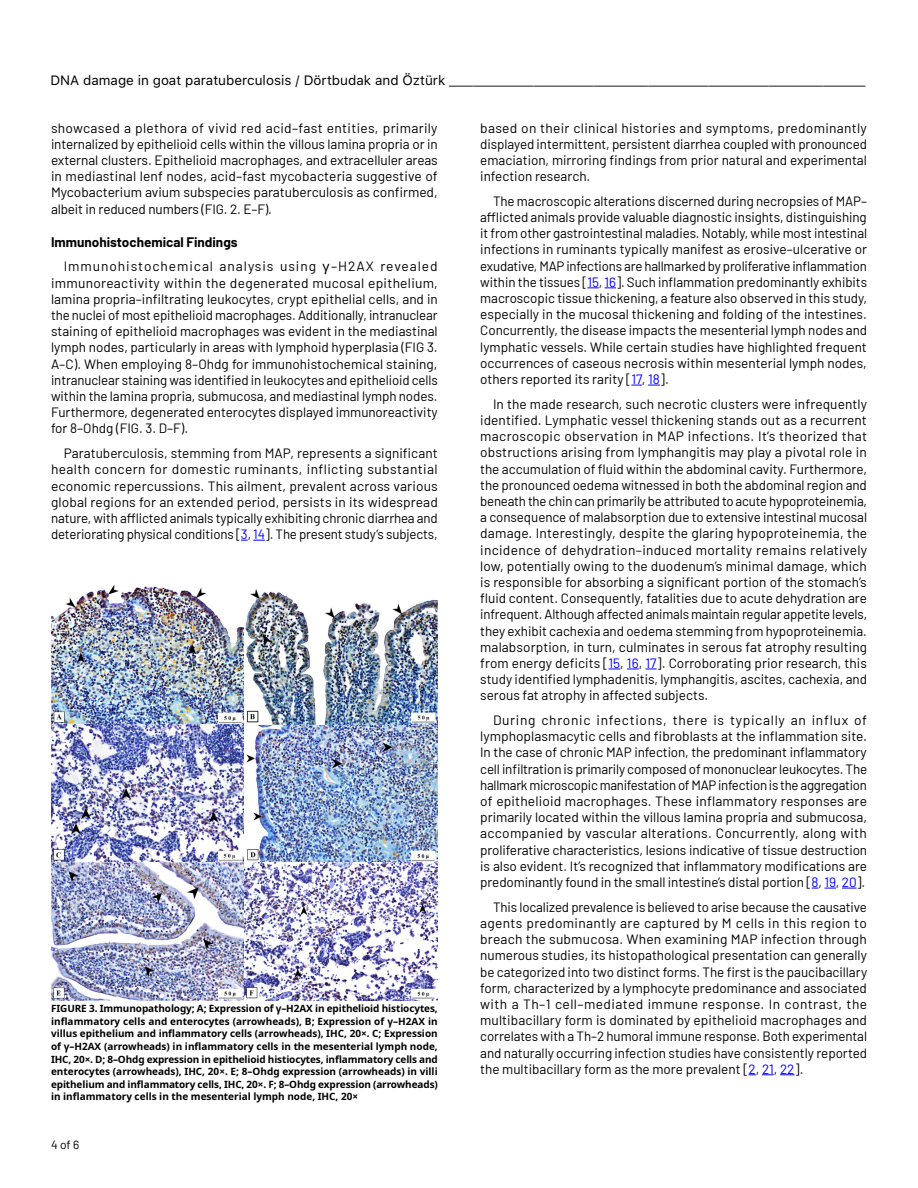
<style>
.page{position:relative;width:918px;height:1188px;background:#fff}
.page>*{position:absolute;margin:0;border:0;box-sizing:border-box;transform-origin:0 0}
.t1{font:13.5px/16.2px "Barlow";color:#000;text-align:justify}
.t2{font:13.5px "SFUI Text";color:#000}
.t3{font:13.5px/24.8px "Barlow";letter-spacing:.07em;color:#000}
.t4{font:12px "Barlow";color:#000}
.t5{font:700 10.05px/12.6px "Noto Sans";color:#000;text-align:justify}
.s1{font-weight:700}
.s2{font-family:"Noto Sans"}
.s3{color:#00f}
</style>
<div class="page">
<img style="left:51px;top:586px;width:387px;height:415px">
<svg style="left:241px;top:540px;width:24px;height:1px"></svg>
<svg style="left:587px;top:288px;width:12px;height:1px"></svg>
<svg style="left:648px;top:385px;width:12px;height:1px"></svg>
<svg style="left:608px;top:669px;width:12px;height:1px"></svg>
<svg style="left:627px;top:669px;width:12px;height:1px"></svg>
<svg style="left:645px;top:669px;width:12px;height:1px"></svg>
<svg style="left:824px;top:888px;width:12px;height:1px"></svg>
<svg style="left:842px;top:888px;width:15px;height:1px"></svg>
<svg style="left:762px;top:1074px;width:12px;height:1px"></svg>
<svg style="left:780px;top:1074px;width:15px;height:1px"></svg>
<p class="t2" style="left:50px;top:71px;width:817px">DNA damage in goat paratuberculosis / Dörtbudak and Öztürk _____________________________________________________________________</p>
<p class="t1" style="left:51px;top:119px;width:388px">showcased a plethora of vivid red acid–fast entities, primarily internalized by epithelioid cells within the villous lamina propria or in external clusters. Epithelioid macrophages, and extracelluler areas in mediastinal lenf nodes, acid–fast mycobacteria suggestive of Mycobacterium avium subspecies paratuberculosis as confirmed, albeit in reduced numbers (FIG. 2. E–F).</p>
<p class="t3" style="left:64px;top:228px;width:375px;text-indent:-13px"><span class="s1">Immunohistochemical Findings<br></span>Immunohistochemical analysis using <span class="s2">γ</span>–H2AX revealed</p>
<p class="t1" style="left:51px;top:274px;width:388px">immunoreactivity within the degenerated mucosal epithelium, lamina propria–infiltrating leukocytes, crypt epithelial cells, and in the nuclei of most epithelioid macrophages. Additionally, intranuclear staining of epithelioid macrophages was evident in the mediastinal lymph nodes, particularly in areas with lymphoid hyperplasia (FIG 3.<br>A–C). When employing 8–Ohdg for immunohistochemical staining, intranuclear staining was identified in leukocytes and epithelioid cells within the lamina propria, submucosa, and mediastinal lymph nodes.<br>Furthermore, degenerated enterocytes displayed immunoreactivity for 8–Ohdg (FIG. 3. D–F).</p>
<p class="t1" style="left:51px;top:444px;width:388px;text-indent:13px">Paratuberculosis, stemming from MAP, represents a significant health concern for domestic ruminants, inflicting substantial economic repercussions. This ailment, prevalent across various global regions for an extended period, persists in its widespread nature, with afflicted animals typically exhibiting chronic diarrhea and deteriorating physical conditions [<span class="s3">3</span>, <span class="s3">14</span>]. The present study’s subjects,</p>
<p class="t5" style="left:51px;top:1002px;width:388px">FIGURE 3. Immunopathology; A; Expression of γ–H2AX in epithelioid histiocytes, inflammatory cells and enterocytes (arrowheads), B; Expression of γ–H2AX in villus epithelium and inflammatory cells (arrowheads), IHC, 20×. C; Expression of γ–H2AX (arrowheads) in inflammatory cells in the mesenterial lymph node, IHC, 20×. D; 8–Ohdg expression in epithelioid histiocytes, inflammatory cells and enterocytes (arrowheads), IHC, 20×. E; 8–Ohdg expression (arrowheads) in villi epithelium and inflammatory cells, IHC, 20×. F; 8–Ohdg expression (arrowheads) in inflammatory cells in the mesenterial lymph node, IHC, 20×</p>
<p class="t4" style="left:51px;top:1136px;width:30px">4 of 6</p>
<p class="t1" style="left:480px;top:119px;width:388px">based on their clinical histories and symptoms, predominantly displayed intermittent, persistent diarrhea coupled with pronounced emaciation, mirroring findings from prior natural and experimental infection research.</p>
<p class="t1" style="left:480px;top:192px;width:388px;text-indent:13px">The macroscopic alterations discerned during necropsies of MAP– afflicted animals provide valuable diagnostic insights, distinguishing it from other gastrointestinal maladies. Notably, while most intestinal infections in ruminants typically manifest as erosive–ulcerative or exudative, MAP infections are hallmarked by proliferative inflammation within the tissues [<span class="s3">15</span>, <span class="s3">16</span>]. Such inflammation predominantly exhibits macroscopic tissue thickening, a feature also observed in this study, especially in the mucosal thickening and folding of the intestines.<br>Concurrently, the disease impacts the mesenterial lymph nodes and lymphatic vessels. While certain studies have highlighted frequent occurrences of caseous necrosis within mesenterial lymph nodes, others reported its rarity [<span class="s3">17</span>, <span class="s3">18</span>].</p>
<p class="t1" style="left:480px;top:395px;width:388px;text-indent:13px">In the made research, such necrotic clusters were infrequently identified. Lymphatic vessel thickening stands out as a recurrent macroscopic observation in MAP infections. It’s theorized that obstructions arising from lymphangitis may play a pivotal role in the accumulation of fluid within the abdominal cavity. Furthermore, the pronounced oedema witnessed in both the abdominal region and beneath the chin can primarily be attributed to acute hypoproteinemia, a consequence of malabsorption due to extensive intestinal mucosal damage. Interestingly, despite the glaring hypoproteinemia, the incidence of dehydration–induced mortality remains relatively low, potentially owing to the duodenum’s minimal damage, which is responsible for absorbing a significant portion of the stomach’s fluid content. Consequently, fatalities due to acute dehydration are infrequent. Although affected animals maintain regular appetite levels, they exhibit cachexia and oedema stemming from hypoproteinemia. malabsorption, in turn, culminates in serous fat atrophy resulting from energy deficits [<span class="s3">15</span>, <span class="s3">16</span>, <span class="s3">17</span>]. Corroborating prior research, this study identified lymphadenitis, lymphangitis, ascites, cachexia, and serous fat atrophy in affected subjects.</p>
<p class="t1" style="left:480px;top:711px;width:388px;text-indent:13px">During chronic infections, there is typically an influx of lymphoplasmacytic cells and fibroblasts at the inflammation site.<br>In the case of chronic MAP infection, the predominant inflammatory cell infiltration is primarily composed of mononuclear leukocytes. The hallmark microscopic manifestation of MAP infection is the aggregation of epithelioid macrophages. These inflammatory responses are primarily located within the villous lamina propria and submucosa, accompanied by vascular alterations. Concurrently, along with proliferative characteristics, lesions indicative of tissue destruction is also evident. It’s recognized that inflammatory modifications are predominantly found in the small intestine’s distal portion [<span class="s3">8</span>, <span class="s3">19</span>, <span class="s3">20</span>].</p>
<p class="t1" style="left:480px;top:898px;width:388px;text-indent:13px">This localized prevalence is believed to arise because the causative agents predominantly are captured by M cells in this region to breach the submucosa. When examining MAP infection through numerous studies, its histopathological presentation can generally be categorized into two distinct forms. The first is the paucibacillary form, characterized by a lymphocyte predominance and associated with a Th–1 cell–mediated immune response. In contrast, the multibacillary form is dominated by epithelioid macrophages and correlates with a Th–2 humoral immune response. Both experimental and naturally occurring infection studies have consistently reported the multibacillary form as the more prevalent [<span class="s3">2</span>, <span class="s3">21</span>, <span class="s3">22</span>].</p>
</div>
